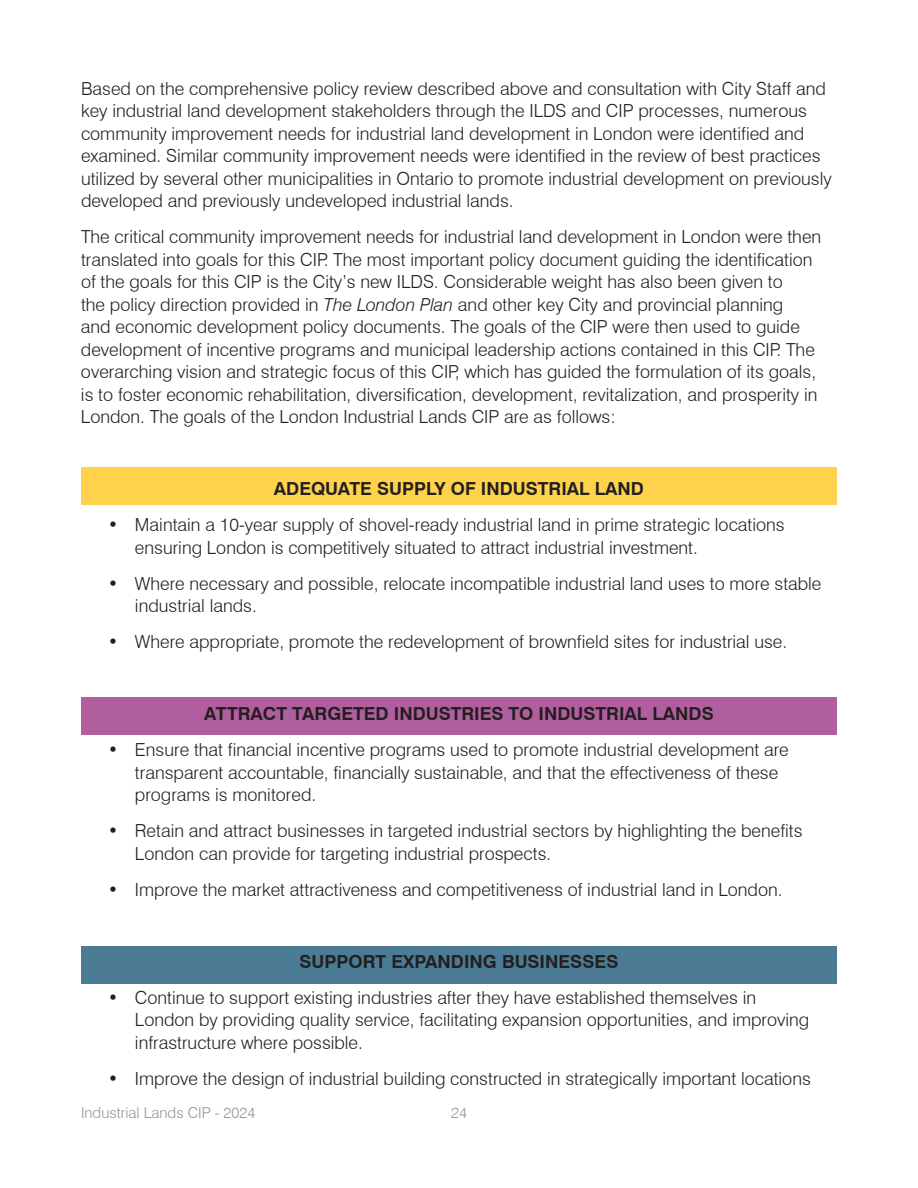
<style>
.page{position:relative;width:918px;height:1188px;background:#fff}
.page>*{position:absolute;margin:0;border:0;box-sizing:border-box;transform-origin:0 0}
.t1{font:300 18px/22.5px "Swiss 721 BT";color:#231f20}
.t2{font:700 18px "Swiss 721 BT";color:#231f20}
.t3{font:300 15px "Swiss 721 BT";color:#939598}
.s1{font-style:italic}
</style>
<div class="page">
<div style="left:81px;top:468px;width:756px;height:37px;background:#fed24a"></div>
<div style="left:81px;top:697px;width:756px;height:37px;background:#b15e9f"></div>
<div style="left:81px;top:946px;width:756px;height:37px;background:#4b7b95"></div>
<p class="t1" style="left:81px;top:77px;width:752px">Based on the comprehensive policy review described above and consultation with City Staff and key industrial land development stakeholders through the ILDS and CIP processes, numerous community improvement needs for industrial land development in London were identified and examined. Similar community improvement needs were identified in the review of best practices utilized by several other municipalities in Ontario to promote industrial development on previously developed and previously undeveloped industrial lands.</p>
<p class="t1" style="left:81px;top:225px;width:742px">The critical community improvement needs for industrial land development in London were then translated into goals for this CIP. The most important policy document guiding the identification of the goals for this CIP is the City’s new ILDS. Considerable weight has also been given to<br>the policy direction provided in <span class="s1">The London Plan</span> and other key City and provincial planning<br>and economic development policy documents. The goals of the CIP were then used to guide development of incentive programs and municipal leadership actions contained in this CIP. The overarching vision and strategic focus of this CIP, which has guided the formulation of its goals, is to foster economic rehabilitation, diversification, development, revitalization, and prosperity in London. The goals of the London Industrial Lands CIP are as follows:</p>
<p class="t2" style="left:274px;top:478px;width:372px">ADEQUATE SUPPLY OF INDUSTRIAL LAND</p>
<p class="t1" style="left:135px;top:513px;width:651px;text-indent:-27px">• Maintain a 10-year supply of shovel-ready industrial land in prime strategic locations ensuring London is competitively situated to attract industrial investment.</p>
<p class="t1" style="left:135px;top:572px;width:688px;text-indent:-27px">• Where necessary and possible, relocate incompatible industrial land uses to more stable industrial lands.</p>
<p class="t1" style="left:108px;top:630px;width:681px">• Where appropriate, promote the redevelopment of brownfield sites for industrial use.</p>
<p class="t2" style="left:204px;top:703px;width:511px">ATTRACT TARGETED INDUSTRIES TO INDUSTRIAL LANDS</p>
<p class="t1" style="left:135px;top:738px;width:655px;text-indent:-27px">• Ensure that financial incentive programs used to promote industrial development are transparent accountable, financially sustainable, and that the effectiveness of these programs is monitored.</p>
<p class="t1" style="left:135px;top:819px;width:669px;text-indent:-27px">• Retain and attract businesses in targeted industrial sectors by highlighting the benefits<br>London can provide for targeting industrial prospects.</p>
<p class="t1" style="left:108px;top:878px;width:676px">• Improve the market attractiveness and competitiveness of industrial land in London.</p>
<p class="t2" style="left:300px;top:950px;width:320px">SUPPORT EXPANDING BUSINESSES</p>
<p class="t1" style="left:135px;top:986px;width:676px;text-indent:-27px">• Continue to support existing industries after they have established themselves in<br>London by providing quality service, facilitating expansion opportunities, and improving infrastructure where possible.</p>
<p class="t1" style="left:108px;top:1067px;width:704px">• Improve the design of industrial building constructed in strategically important locations</p>
<p class="t3" style="left:81px;top:1104px;width:176px">Industrial Lands CIP - 2024</p>
<p class="t3" style="left:451px;top:1104px;width:17px">24</p>
</div>
